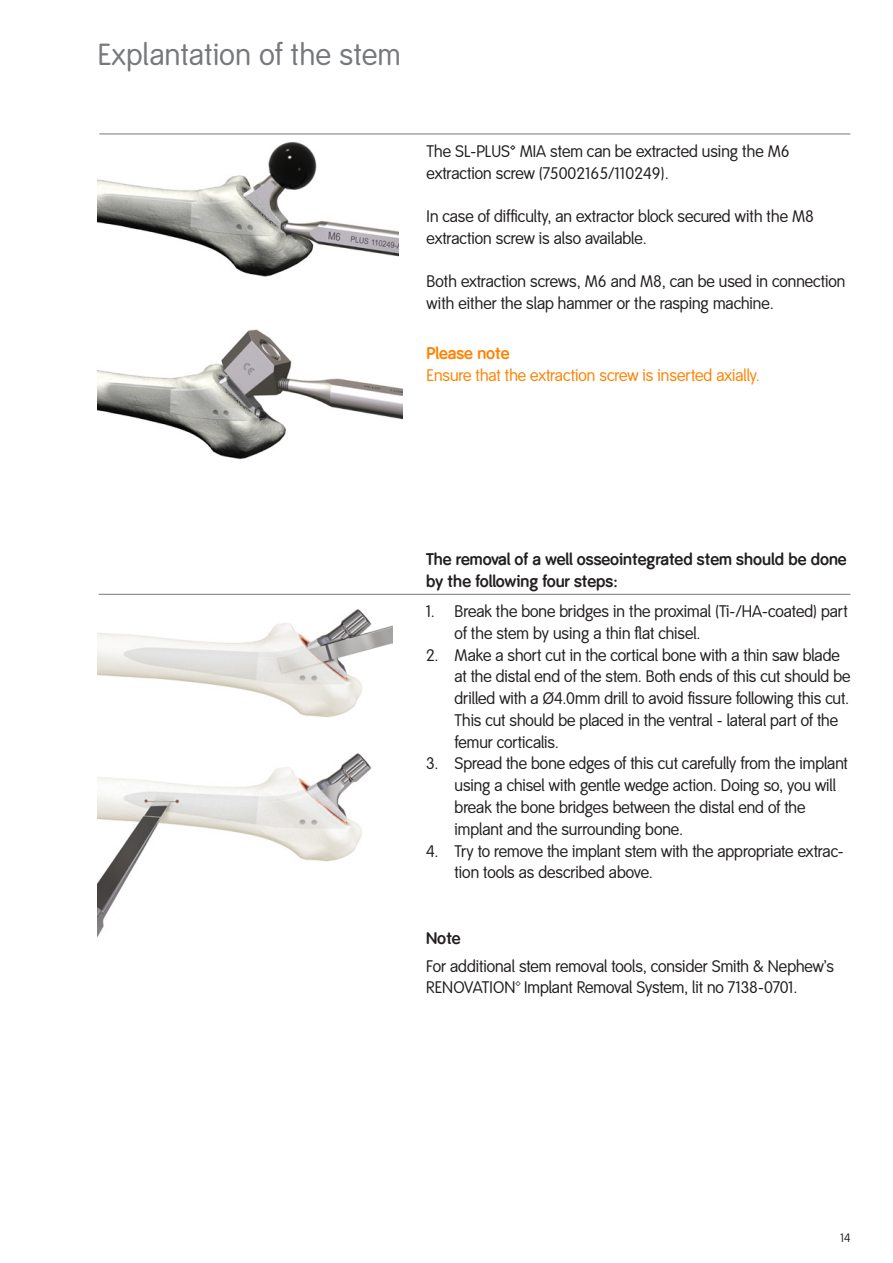
<style>
.page{position:relative;width:893px;height:1263px;background:#fff}
.page>*{position:absolute;margin:0;border:0;box-sizing:border-box;transform-origin:0 0}
.title_grey_20{font:30px "Smith&Nephew";letter-spacing:.02em;color:#76787b}
.body_txt_regular{font:16.5px/21.8px "Smith&Nephew";letter-spacing:-.005em;color:#231f20}
._01_GS{font:16.5px/21.8px "Smith&Nephew";color:#231f20}
.body_body_line{font:16.5px/21.8px "Smith&Nephew";color:#231f20}
.body_11_black{font:700 16.5px/21.8px "Smith&Nephew";color:#231f20}
._11_Hinweis_Wichtig{font:16.5px/21.8px "Smith&Nephew";color:#ff8200}
._11_Hinweis_Wichtig-2{font:700 16.5px "Smith&Nephew";color:#231f20}
.t1{font:12px "Smith&Nephew";color:#231f20}
.s1{font-family:"Smith&Nephew Product"}
.s2{font-weight:700}
</style>
<div class="page">
<hr style="left:99px;top:134px;width:751px;height:1px;background:#76787b">
<hr style="left:99px;top:594px;width:751px;height:1px;background:#76787b">
<img style="left:98px;top:142px;width:301px;height:135px">
<img style="left:98px;top:329px;width:305px;height:131px">
<img style="left:98px;top:609px;width:295px;height:109px">
<img style="left:98px;top:753px;width:274px;height:183px">
<p class="title_grey_20" style="left:98px;top:37px;width:304px">Explantation of the stem</p>
<p class="body_body_line" style="left:427px;top:141px;width:365px">The SL-PLUS<span class="s1">™</span> MIA stem can be extracted using the M6 extraction screw (75002165/110249).</p>
<p class="_01_GS" style="left:427px;top:206px;width:389px">In case of difficulty, an extractor block secured with the M8 extraction screw is also available.</p>
<p class="_01_GS" style="left:427px;top:271px;width:420px">Both extraction screws, M6 and M8, can be used in connection with either the slap hammer or the rasping machine.</p>
<p class="_11_Hinweis_Wichtig" style="left:427px;top:343px;width:335px"><span class="s2">Please note<br></span>Ensure that the extraction screw is inserted axially.</p>
<p class="body_11_black" style="left:426px;top:549px;width:422px">The removal of a well osseointegrated stem should be done by the following four steps:</p>
<p class="body_body_line" style="left:455px;top:601px;width:395px;text-indent:-28px">1. Break the bone bridges in the proximal (Ti-/HA-coated) part of the stem by using a thin flat chisel.</p>
<p class="body_txt_regular" style="left:455px;top:645px;width:397px;text-indent:-28px">2. Make a short cut in the cortical bone with a thin saw blade at the distal end of the stem. Both ends of this cut should be drilled with a Ø4.0mm drill to avoid fissure following this cut.<br>This cut should be placed in the ventral - lateral part of the femur corticalis.</p>
<p class="body_txt_regular" style="left:455px;top:753px;width:395px;text-indent:-28px">3. Spread the bone edges of this cut carefully from the implant using a chisel with gentle wedge action. Doing so, you will break the bone bridges between the distal end of the implant and the surrounding bone.</p>
<p class="body_txt_regular" style="left:455px;top:840px;width:391px;text-indent:-28px">4. Try to remove the implant stem with the appropriate extrac&shy;tion tools as described above.</p>
<p class="_11_Hinweis_Wichtig-2" style="left:426px;top:928px;width:36px">Note</p>
<p class="body_txt_regular" style="left:426px;top:955px;width:409px">For additional stem removal tools, consider Smith &amp; Nephew’s<br>RENOVATION™ Implant Removal System, lit no 7138-0701.</p>
<p class="t1" style="left:840px;top:1231px;width:11px">14</p>
</div>
